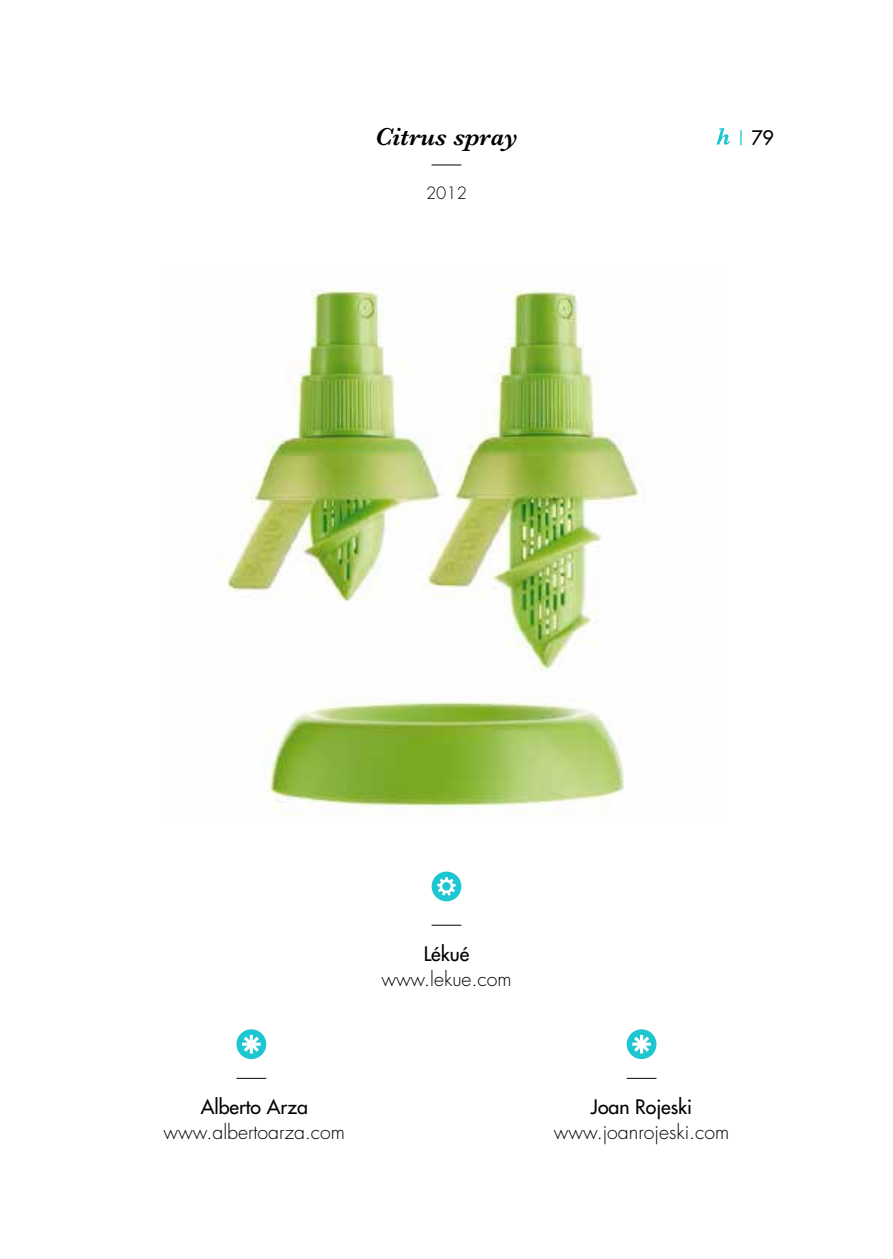
<style>
.page{position:relative;width:893px;height:1259px;background:#fff}
.page>*{position:absolute;margin:0;border:0;box-sizing:border-box;transform-origin:0 0}
.t1{font:italic 600 25.5px "Baskerville MT Std";color:#000}
.t2{font:300 19.5px "Futura Std";color:#000}
.t3{font:500 19.5px "Futura Std";color:#000}
.t4{font:300 16.5px "Futura Std";color:#000}
</style>
<div class="page">
<svg style="left:717px;top:128px;width:13px;height:17px"></svg>
<svg style="left:432px;top:924px;width:29px;height:1px"></svg>
<svg style="left:627px;top:1077px;width:29px;height:1px"></svg>
<svg style="left:432px;top:164px;width:29px;height:1px"></svg>
<img style="left:225px;top:288px;width:420px;height:528px">
<div style="left:432px;top:871px;width:29px;height:30px;background:#1dc6d1;border-radius:50%"></div>
<svg style="left:437px;top:877px;width:19px;height:18px"></svg>
<div style="left:627px;top:1029px;width:29px;height:30px;background:#1dc6d1;border-radius:50%"></div>
<svg style="left:631px;top:1033px;width:21px;height:22px"></svg>
<hr style="left:236px;top:1077px;width:30px;height:1px;background:#000">
<svg style="left:236px;top:1029px;width:30px;height:30px"></svg>
<svg style="left:240px;top:1033px;width:22px;height:22px"></svg>
<h1 class="t1" style="left:375px;top:122px;width:144px">Citrus spray</h1>
<p class="t3" style="left:737px;top:125px;width:38px"><sup>|</sup> 79</p>
<p class="t4" style="left:426px;top:183px;width:42px">2012</p>
<p class="t3" style="left:424px;top:941px;width:47px">Lékué</p>
<p class="t2" style="left:381px;top:967px;width:132px">www.lekue.com</p>
<p class="t3" style="left:201px;top:1094px;width:109px">Alberto Arza</p>
<p class="t2" style="left:164px;top:1120px;width:183px">www.albertoarza.com</p>
<p class="t3" style="left:591px;top:1094px;width:103px">Joan Rojeski</p>
<p class="t2" style="left:554px;top:1120px;width:177px">www.joanrojeski.com</p>
</div>
